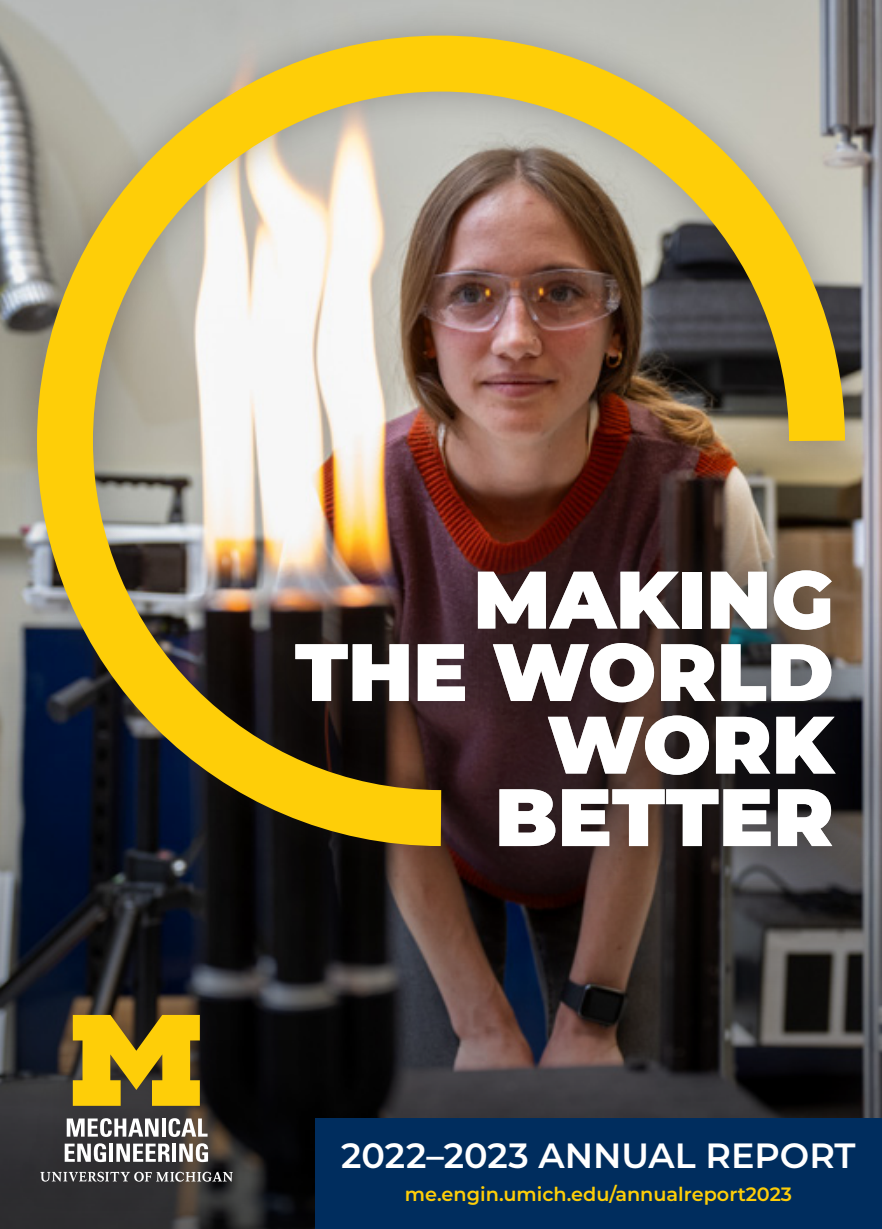
<style>
.page{position:relative;width:882px;height:1229px;background:#fff}
.page>*{position:absolute;margin:0;border:0;box-sizing:border-box;transform-origin:0 0}
.t1{font:900 81.02px/72.5px "Montserrat";color:#fff;text-align:right}
.t2{font:600 35px "Montserrat";color:#fff}
.t3{font:600 19.25px "Montserrat";color:#fece08}
</style>
<div class="page">
<svg style="left:0;top:614px;width:882px;height:614px;background:#2b2729"></svg>
<div style="left:10px;top:979px;width:253px;height:237px;background:#231f20;opacity:.5"></div>
<svg style="left:73px;top:1015px;width:127px;height:90px;background:#cba611"></svg>
<svg style="left:40px;top:1171px;width:193px;height:10px;background:#6e6d6d"></svg>
<svg style="left:67px;top:1118px;width:92px;height:18px"></svg>
<hr style="left:162px;top:1118px;width:4px;height:18px;background:#fff">
<svg style="left:169px;top:1118px;width:39px;height:18px"></svg>
<svg style="left:65px;top:1143px;width:41px;height:19px"></svg>
<hr style="left:109px;top:1143px;width:4px;height:18px;background:#fff">
<svg style="left:116px;top:1143px;width:54px;height:18px"></svg>
<hr style="left:172px;top:1143px;width:4px;height:18px;background:#fff">
<svg style="left:179px;top:1143px;width:29px;height:19px"></svg>
<div style="left:315px;top:1118px;width:567px;height:110px;background:#002d5e"></div>
<div style="left:1px;top:0;width:880px;height:882px;background:#231f20;opacity:.3"></div>
<img style="left:9px;top:8px;width:864px;height:866px">
<div style="left:241px;top:514px;width:641px;height:390px;background:#231f20;opacity:.5"></div>
<p class="t1" style="left:295px;top:558px;width:540px">MAKING<br>THE WORLD<br>WORK<br>BETTER</p>
<p class="t2" style="left:341px;top:1130px;width:516px">2022–2023 ANNUAL REPORT</p>
<p class="t3" style="left:405px;top:1180px;width:389px">me.engin.umich.edu/annualreport2023</p>
</div>
